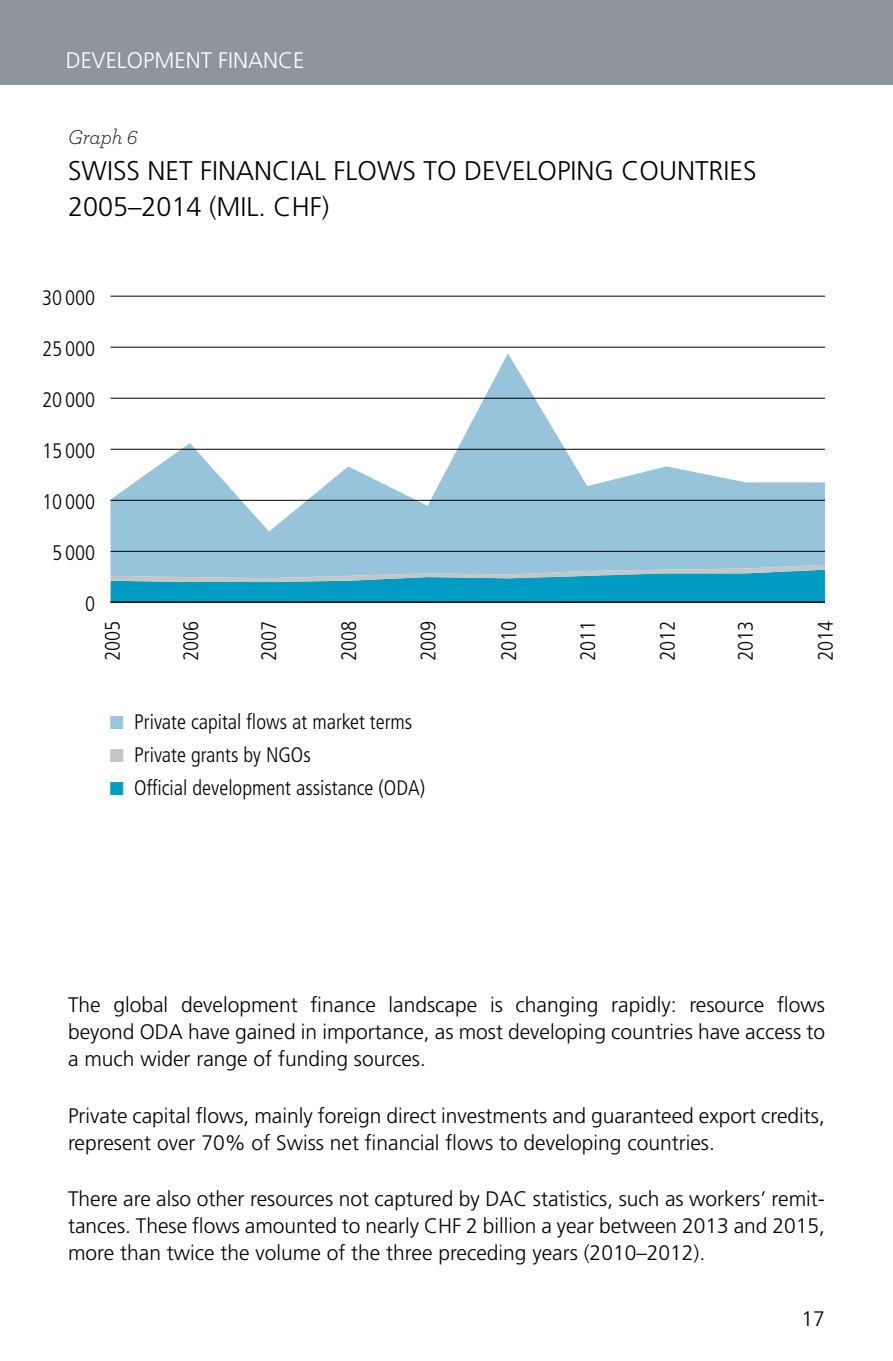
<style>
.page{position:relative;width:893px;height:1361px;background:#fff}
.page>*{position:absolute;margin:0;border:0;box-sizing:border-box;transform-origin:0 0}
.t1{font:300 27px/36px "Frutiger LT Std";color:#000}
.t2{font:300 22.5px "Frutiger LT Pro";color:#fff}
.t3{font:300 21px/27px "Frutiger LT Std";color:#000;text-align:justify}
.t4{font:300 condensed 21px/33px "Frutiger LT Std";color:#000}
.t5{font:italic 300 21px "Archer Pro";color:#000}
</style>
<div class="page">
<div style="left:111px;top:578px;width:714px;height:23px;background:#009cc4"></div>
<svg style="left:111px;top:353px;width:714px;height:225px"></svg>
<div style="left:0;top:0;width:893px;height:85px;background:#8d969c"></div>
<hr style="left:111px;top:296px;width:714px;height:1px;background:#000">
<hr style="left:111px;top:347px;width:714px;height:1px;background:#000">
<hr style="left:111px;top:398px;width:714px;height:1px;background:#000">
<hr style="left:111px;top:449px;width:714px;height:1px;background:#000">
<hr style="left:111px;top:500px;width:714px;height:1px;background:#000">
<hr style="left:111px;top:551px;width:714px;height:1px;background:#000">
<hr style="left:111px;top:601px;width:714px;height:2px;background:#000">
<p class="t2" style="left:66px;top:47px;width:240px">DEVELOPMENT FINANCE</p>
<p class="t5" style="left:68px;top:123px;width:71px">Graph 6</p>
<p class="t1" style="left:68px;top:153px;width:690px">SWISS NET FINANCIAL FLOWS TO DEVELOPING COUNTRIES<br>2005–2014 (MIL. CHF)</p>
<p class="t4" style="left:42px;top:281px;width:55px">30 000</p>
<p class="t4" style="left:42px;top:332px;width:55px">25 000</p>
<p class="t4" style="left:42px;top:383px;width:55px">20 000</p>
<p class="t4" style="left:42px;top:434px;width:55px">15 000</p>
<p class="t4" style="left:42px;top:485px;width:55px">10 000</p>
<p class="t4" style="left:52px;top:536px;width:44px">5 000</p>
<p class="t4" style="left:85px;top:587px;width:12px">0</p>
<p class="t4" style="left:97px;top:661px;width:42px;rotate:-90deg">2005</p>
<p class="t4" style="left:175px;top:661px;width:42px;rotate:-90deg">2006</p>
<p class="t4" style="left:253px;top:661px;width:42px;rotate:-90deg">2007</p>
<p class="t4" style="left:333px;top:661px;width:42px;rotate:-90deg">2008</p>
<p class="t4" style="left:412px;top:661px;width:42px;rotate:-90deg">2009</p>
<p class="t4" style="left:493px;top:661px;width:42px;rotate:-90deg">2010</p>
<p class="t4" style="left:572px;top:661px;width:42px;rotate:-90deg">2011</p>
<p class="t4" style="left:651px;top:661px;width:42px;rotate:-90deg">2012</p>
<p class="t4" style="left:729px;top:661px;width:42px;rotate:-90deg">2013</p>
<p class="t4" style="left:809px;top:661px;width:42px;rotate:-90deg">2014</p>
<p class="t4" style="left:134px;top:705px;width:292px">Private capital flows at market terms<br>Private grants by NGOs<br>Official development assistance (ODA)</p>
<p class="t3" style="left:68px;top:991px;width:758px">The global development finance landscape is changing rapidly: resource flows beyond ODA have gained in importance, as most developing countries have access to a much wider range of funding sources.</p>
<p class="t3" style="left:68px;top:1102px;width:758px">Private capital flows, mainly foreign direct investments and guaranteed export credits, represent over 70% of Swiss net financial flows to developing countries.</p>
<p class="t3" style="left:68px;top:1186px;width:758px">There are also other resources not captured by DAC statistics, such as workers’ remit&shy;tances. These flows amounted to nearly CHF 2 billion a year between 2013 and 2015, more than twice the volume of the three preceding years (2010–2012).</p>
<p class="t3" style="left:802px;top:1305px;width:25px">17</p>
</div>
